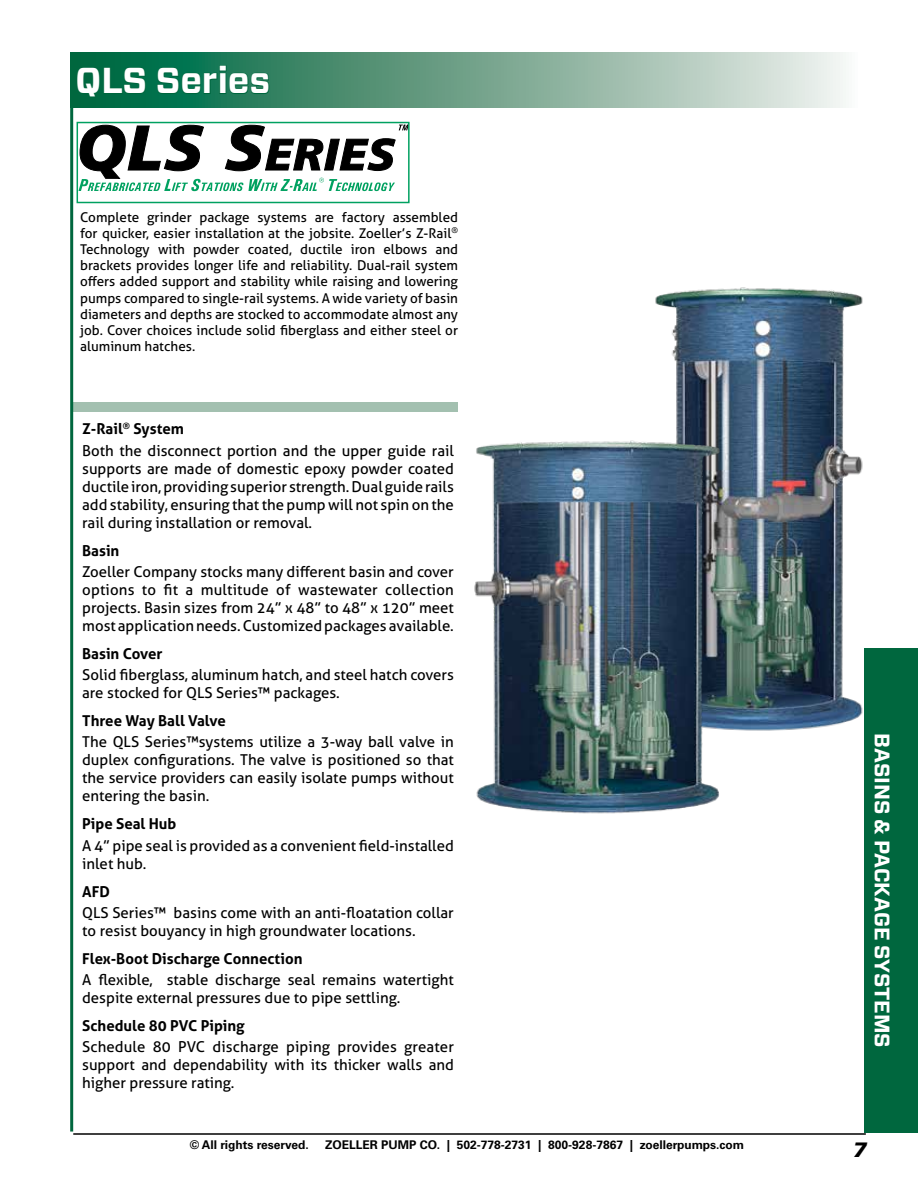
<style>
.page{position:relative;width:918px;height:1188px;background:#fff}
.page>*{position:absolute;margin:0;border:0;box-sizing:border-box;transform-origin:0 0}
.t1{font:700 36px "Forza";color:#fff}
.t2{font:italic 900 21px "Univers";color:#fff}
.t3{font:700 21px "Forza";color:#fff}
.t4{font:italic 900 21px "Univers";color:#000}
.t5{font:15px/18px "Aller";color:#000}
.t6{font:700 15px "Aller";color:#000}
.t7{font:13.5px/16.2px "Aller";color:#000;text-align:justify}
.t8{font:700 12px "Univers";color:#000}
.s1{font-weight:700}
</style>
<div class="page">
<hr style="left:73px;top:1133px;width:793px;height:2px;background:#000">
<div style="left:865px;top:648px;width:53px;height:485px;background:#00673e"></div>
<div style="left:72px;top:402px;width:386px;height:10px;background:#a3c0b0"></div>
<hr style="left:70px;top:52px;width:3px;height:1080px;background:#00673e">
<svg style="left:73px;top:52px;width:773px;height:56px;background:#7dab96"></svg>
<div style="left:76px;top:66px;width:71px;height:33px;background:#006a42"></div>
<svg style="left:156px;top:65px;width:114px;height:30px;background:#0e734f"></svg>
<svg style="left:80px;top:125px;width:327px;height:66px"></svg>
<div style="left:77px;top:122px;width:333px;height:81px;border:2px solid #00a160"></div>
<img style="left:655px;top:287px;width:210px;height:447px">
<img style="left:474px;top:435px;width:259px;height:379px">
<h1 class="t1" style="left:76px;top:57px;width:196px">QLS Series</h1>
<p class="t7" style="left:80px;top:209px;width:380px">Complete grinder package systems are factory assembled for quicker, easier installation at the jobsite. Zoeller’s Z-Rail<sup>® </sup>Technology with powder coated, ductile iron elbows and brackets provides longer life and reliability. Dual-rail system offers added support and stability while raising and lowering pumps compared to single-rail systems. A wide variety of basin diameters and depths are stocked to accommodate almost any job. Cover choices include solid fiberglass and either steel or aluminum hatches.</p>
<p class="t5" style="left:82px;top:418px;width:373px;line-height:21.3px"><span class="s1">Z-Rail</span><sup>®</sup> <span class="s1">System<br></span>Both the disconnect portion and the upper guide rail</p>
<p class="t5" style="left:82px;top:459px;width:373px;text-align:justify">supports are made of domestic epoxy powder coated ductile iron, providing superior strength. Dual guide rails add stability, ensuring that the pump will not spin on the rail during installation or removal.</p>
<p class="t6" style="left:82px;top:541px;width:39px">Basin</p>
<p class="t5" style="left:82px;top:563px;width:373px;text-align:justify">Zoeller Company stocks many different basin and cover options to fit a multitude of wastewater collection projects. Basin sizes from 24” x 48” to 48” x 120” meet most application needs. Customized packages available.</p>
<p class="t6" style="left:82px;top:644px;width:82px">Basin Cover</p>
<p class="t5" style="left:82px;top:666px;width:373px">Solid fiberglass, aluminum hatch, and steel hatch covers are stocked for QLS Series™ packages.</p>
<p class="t6" style="left:82px;top:712px;width:145px">Three Way Ball Valve</p>
<p class="t5" style="left:82px;top:733px;width:373px;text-align:justify">The QLS Series™systems utilize a 3-way ball valve in duplex configurations. The valve is positioned so that the service providers can easily isolate pumps without entering the basin.</p>
<p class="t6" style="left:82px;top:815px;width:96px">Pipe Seal Hub</p>
<p class="t5" style="left:82px;top:836px;width:373px">A 4” pipe seal is provided as a convenient field-installed inlet hub.</p>
<p class="t6" style="left:82px;top:882px;width:29px">AFD</p>
<p class="t5" style="left:82px;top:904px;width:373px">QLS Series™ basins come with an anti-floatation collar to resist bouyancy in high groundwater locations.</p>
<p class="t6" style="left:82px;top:949px;width:222px">Flex-Boot Discharge Connection</p>
<p class="t5" style="left:82px;top:971px;width:373px">A flexible, stable discharge seal remains watertight despite external pressures due to pipe settling.</p>
<p class="t6" style="left:82px;top:1017px;width:164px">Schedule 80 PVC Piping</p>
<p class="t5" style="left:82px;top:1038px;width:373px;text-align:justify">Schedule 80 PVC discharge piping provides greater support and dependability with its thicker walls and higher pressure rating.</p>
<p class="t8" style="left:190px;top:1138px;width:120px">© All rights reserved.</p>
<p class="t8" style="left:325px;top:1138px;width:421px">ZOELLER PUMP CO. | 502-778-2731 | 800-928-7867 | zoellerpumps.com</p>
<h2 class="t2" style="left:895px;top:716px;width:356px;rotate:90deg">ACCESSORIES AND CONTROLS</h2>
<h2 class="t3" style="left:896px;top:733px;width:316px;rotate:90deg">BASINS &amp; PACKAGE SYSTEMS</h2>
<h2 class="t4" style="left:852px;top:1136px;width:16px">7</h2>
</div>
